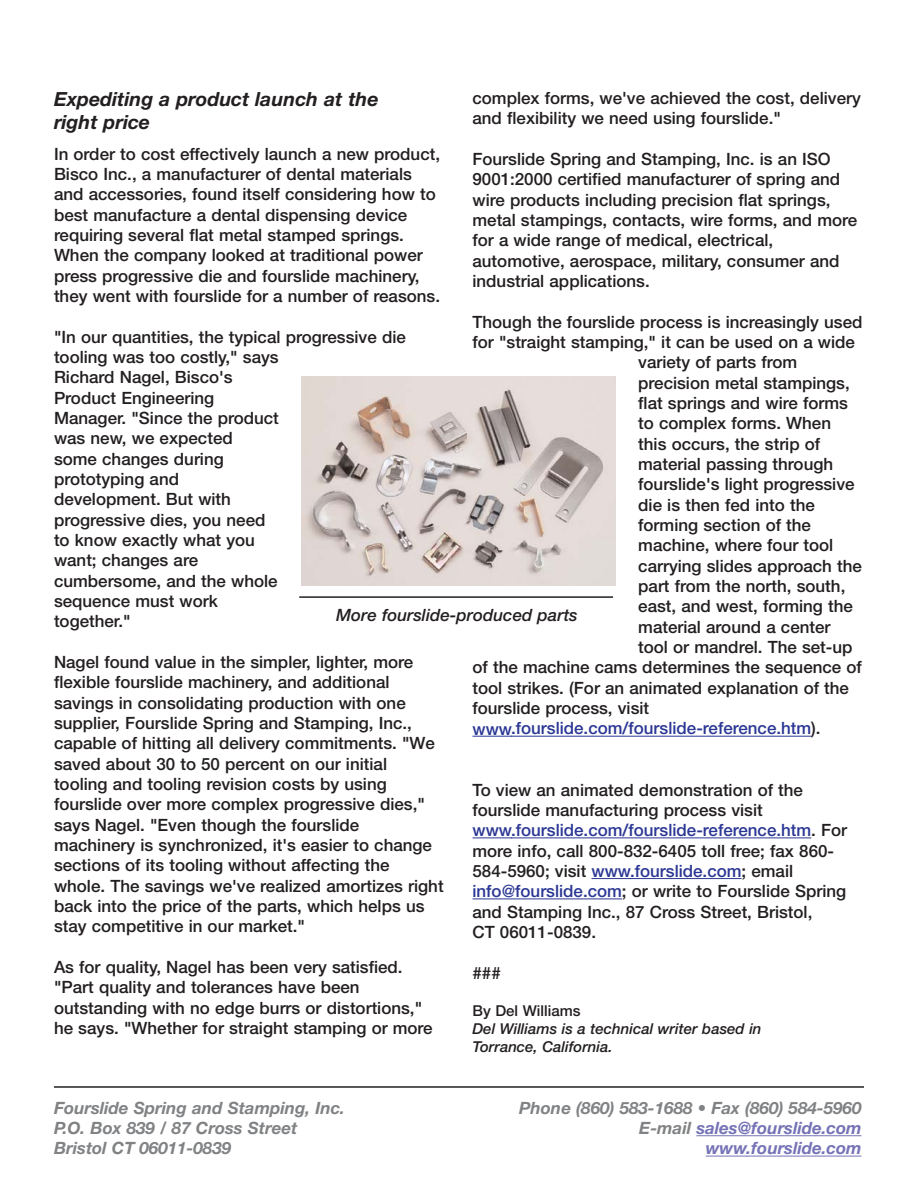
<style>
.page{position:relative;width:918px;height:1188px;background:#fff}
.page>*{position:absolute;margin:0;border:0;box-sizing:border-box;transform-origin:0 0}
.t1{font:italic 700 19.5px/23.4px "Helvetica Neue";color:#231f20}
.t2{font:500 16.95px/20.4px "Helvetica Neue";color:#231f20}
.t3{font:italic 700 16.95px "Helvetica Neue";color:#808284}
.t4{font:500 16.95px "Helvetica Neue";color:#2b3795}
.t5{font:italic 700 16.95px "Helvetica Neue";color:#7573b6}
.t6{font:italic 500 16.95px "Helvetica Neue";color:#231f20}
.t7{font:italic 500 15px/18px "Helvetica Neue";color:#231f20}
.t8{font:500 15px "Helvetica Neue";color:#231f20}
.s1{color:#231f20}
.s2{color:#2b3795}
.s3{color:#808284}
</style>
<div class="page">
<hr style="left:472px;top:736px;width:40px;height:1px;background:#2b3795">
<hr style="left:511px;top:736px;width:198px;height:1px;background:#2b3795">
<hr style="left:709px;top:736px;width:30px;height:1px;background:#2b3795">
<hr style="left:738px;top:736px;width:73px;height:1px;background:#2b3795">
<hr style="left:472px;top:837px;width:40px;height:1px;background:#2b3795">
<hr style="left:511px;top:837px;width:198px;height:1px;background:#2b3795">
<hr style="left:709px;top:837px;width:30px;height:1px;background:#2b3795">
<hr style="left:738px;top:837px;width:73px;height:1px;background:#2b3795">
<hr style="left:592px;top:878px;width:39px;height:1px;background:#2b3795">
<hr style="left:630px;top:878px;width:112px;height:1px;background:#2b3795">
<hr style="left:472px;top:898px;width:150px;height:1px;background:#2b3795">
<hr style="left:54px;top:1086px;width:810px;height:2px;background:#231f20">
<hr style="left:696px;top:1135px;width:165px;height:1px;background:#7573b6">
<hr style="left:706px;top:1156px;width:41px;height:1px;background:#7573b6">
<hr style="left:747px;top:1156px;width:114px;height:1px;background:#7573b6">
<img style="left:302px;top:377px;width:313px;height:209px">
<hr style="left:299px;top:596px;width:314px;height:2px;background:#231f20">
<p class="t1" style="left:54px;top:89px;width:326px">Expediting a product launch at the right price</p>
<p class="t2" style="left:54px;top:145px;width:388px">In order to cost effectively launch a new product, Bisco Inc., a manufacturer of dental materials and accessories, found itself considering how to best manufacture a dental dispensing device requiring several flat metal stamped springs.<br>When the company looked at traditional power press progressive die and fourslide machinery, they went with fourslide for a number of reasons.</p>
<p class="t2" style="left:54px;top:328px;width:353px">"In our quantities, the typical progressive die tooling was too costly," says<br>Richard Nagel, Bisco's<br>Product Engineering<br>Manager. "Since the product<br>was new, we expected<br>some changes during<br>prototyping and<br>development. But with<br>progressive dies, you need<br>to know exactly what you<br>want; changes are<br>cumbersome, and the whole<br>sequence must work<br>together."</p>
<p class="t2" style="left:54px;top:653px;width:391px">Nagel found value in the simpler, lighter, more flexible fourslide machinery, and additional savings in consolidating production with one supplier, Fourslide Spring and Stamping, Inc., capable of hitting all delivery commitments. "We saved about 30 to 50 percent on our initial tooling and tooling revision costs by using fourslide over more complex progressive dies," says Nagel. "Even though the fourslide machinery is synchronized, it's easier to change sections of its tooling without affecting the whole. The savings we've realized amortizes right back into the price of the parts, which helps us stay competitive in our market."</p>
<p class="t2" style="left:54px;top:958px;width:380px">As for quality, Nagel has been very satisfied. "Part quality and tolerances have been outstanding with no edge burrs or distortions," he says. "Whether for straight stamping or more</p>
<p class="t2" style="left:473px;top:89px;width:390px">complex forms, we've achieved the cost, delivery and flexibility we need using fourslide."</p>
<p class="t2" style="left:473px;top:150px;width:386px">Fourslide Spring and Stamping, Inc. is an ISO 9001:2000 certified manufacturer of spring and wire products including precision flat springs, metal stampings, contacts, wire forms, and more for a wide range of medical, electrical, automotive, aerospace, military, consumer and industrial applications.</p>
<p class="t2" style="left:473px;top:313px;width:391px">Though the fourslide process is increasingly used</p>
<p class="t2" style="left:473px;top:333px;width:384px">for "straight stamping," it can be used on a wide</p>
<p class="t2" style="left:638px;top:354px;width:160px">variety of parts from</p>
<p class="t2" style="left:638px;top:374px;width:213px">precision metal stampings,</p>
<p class="t2" style="left:638px;top:394px;width:211px">flat springs and wire forms</p>
<p class="t2" style="left:638px;top:415px;width:194px">to complex forms. When</p>
<p class="t2" style="left:638px;top:435px;width:184px">this occurs, the strip of</p>
<p class="t2" style="left:638px;top:455px;width:196px">material passing through</p>
<p class="t2" style="left:638px;top:476px;width:218px">fourslide's light progressive</p>
<p class="t2" style="left:638px;top:496px;width:178px">die is then fed into the</p>
<p class="t2" style="left:638px;top:516px;width:174px">forming section of the</p>
<p class="t2" style="left:638px;top:537px;width:197px">machine, where four tool</p>
<p class="t2" style="left:638px;top:557px;width:225px">carrying slides approach the</p>
<p class="t2" style="left:638px;top:577px;width:209px">part from the north, south,</p>
<p class="t2" style="left:638px;top:598px;width:216px">east, and west, forming the</p>
<p class="t2" style="left:638px;top:618px;width:194px">material around a center</p>
<p class="t2" style="left:638px;top:639px;width:216px">tool or mandrel. The set-up</p>
<p class="t2" style="left:473px;top:659px;width:391px">of the machine cams determines the sequence of</p>
<p class="t2" style="left:473px;top:679px;width:378px">tool strikes. (For an animated explanation of the</p>
<p class="t2" style="left:473px;top:700px;width:178px">fourslide process, visit</p>
<p class="t4" style="left:473px;top:722px;width:350px">www.fourslide.com/fourslide-reference.htm<span class="s1">).</span></p>
<p class="t6" style="left:336px;top:609px;width:243px">More fourslide-produced parts</p>
<p class="t2" style="left:472px;top:781px;width:376px">To view an animated demonstration of the fourslide manufacturing process visit <span class="s2">www.fourslide.com/fourslide-reference.htm</span>. For more info, call 800-832-6405 toll free; fax 860- 584-5960; visit <span class="s2">www.fourslide.com</span>; email <span class="s2">info@fourslide.com</span>; or write to Fourslide Spring and Stamping Inc., 87 Cross Street, Bristol,<br>CT 06011-0839.</p>
<p class="t2" style="left:473px;top:964px;width:30px">###</p>
<p class="t8" style="left:472px;top:1005px;width:110px">By Del Williams</p>
<p class="t7" style="left:472px;top:1021px;width:291px">Del Williams is a technical writer based in<br>Torrance, California.</p>
<p class="t3" style="left:54px;top:1102px;width:292px">Fourslide Spring and Stamping, Inc.</p>
<p class="t3" style="left:519px;top:1102px;width:344px">Phone (860) 583-1688 • Fax (860) 584-5960</p>
<p class="t3" style="left:54px;top:1122px;width:245px">P.O. Box 839 / 87 Cross Street</p>
<p class="t5" style="left:639px;top:1122px;width:224px"><span class="s3">E-mail</span> sales@fourslide.com</p>
<p class="t3" style="left:54px;top:1142px;width:179px">Bristol CT 06011-0839</p>
<p class="t5" style="left:706px;top:1142px;width:157px">www.fourslide.com</p>
</div>
